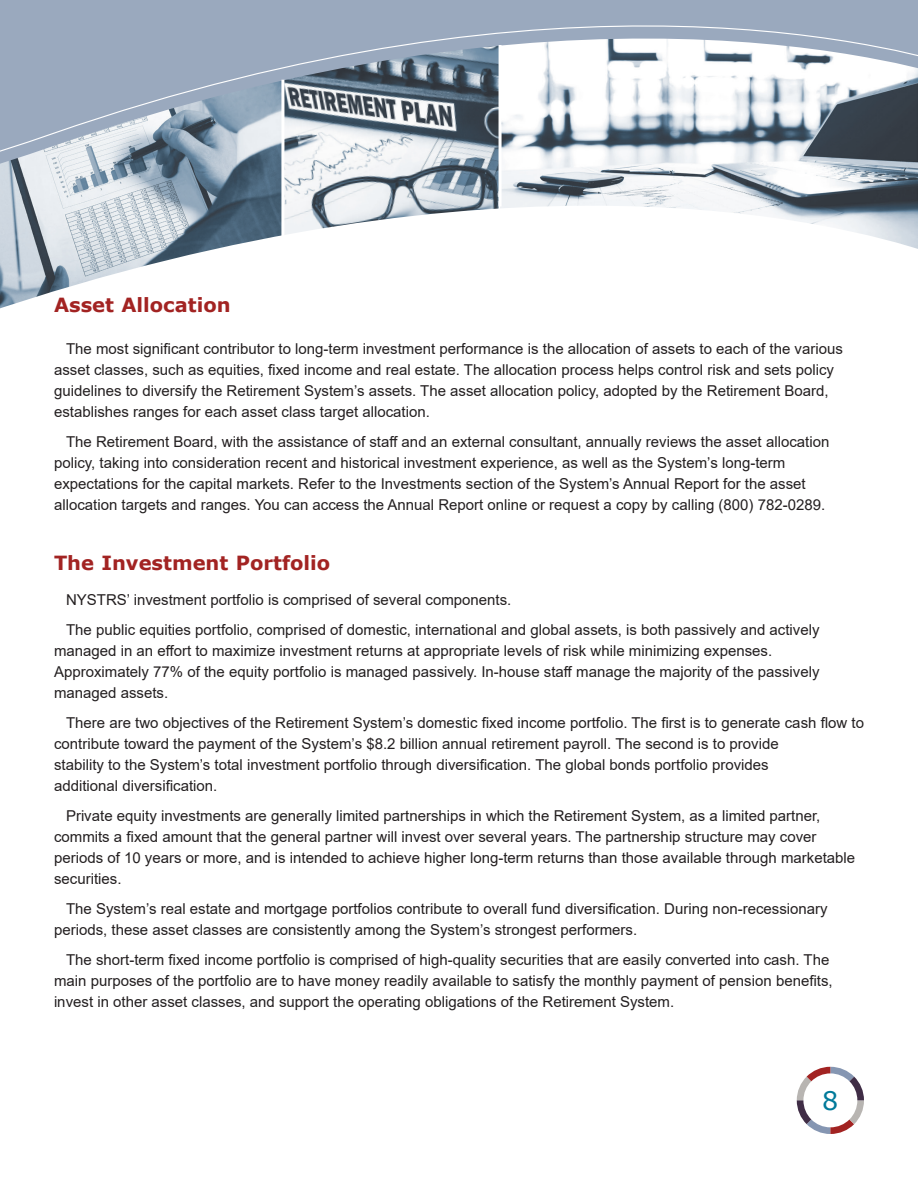
<style>
.page{position:relative;width:918px;height:1188px;background:#fff}
.page>*{position:absolute;margin:0;border:0;box-sizing:border-box;transform-origin:0 0}
.Page_Number{font:25.5px "Verdana";color:#007a9a}
.Header_3{font:700 19.5px "Verdana";color:#a22322}
.Body_Indent{font:15px/21px "Arial";color:#231f20}
</style>
<div class="page">
<svg style="left:0;top:0;width:918px;height:206px"></svg>
<svg style="left:0;top:206px;width:918px;height:103px"></svg>
<svg style="left:797px;top:1067px;width:67px;height:67px"></svg>
<hr style="left:281px;top:80px;width:3px;height:161px;background:#fff">
<hr style="left:499px;top:45px;width:3px;height:161px;background:#fff">
<p class="Header_3" style="left:54px;top:291px;width:178px">Asset Allocation</p>
<p class="Body_Indent" style="left:54px;top:339px;width:790px;text-indent:12px">The most significant contributor to long-term investment performance is the allocation of assets to each of the various asset classes, such as equities, fixed income and real estate. The allocation process helps control risk and sets policy guidelines to diversify the Retirement System’s assets. The asset allocation policy, adopted by the Retirement Board, establishes ranges for each asset class target allocation.</p>
<p class="Body_Indent" style="left:54px;top:432px;width:777px;text-indent:12px">The Retirement Board, with the assistance of staff and an external consultant, annually reviews the asset allocation policy, taking into consideration recent and historical investment experience, as well as the System’s long-term expectations for the capital markets. Refer to the Investments section of the System’s Annual Report for the asset allocation targets and ranges. You can access the Annual Report online or request a copy by calling (800) 782-0289.</p>
<p class="Header_3" style="left:54px;top:549px;width:278px">The Investment Portfolio</p>
<p class="Body_Indent" style="left:66px;top:589px;width:447px">NYSTRS’ investment portfolio is comprised of several components.</p>
<p class="Body_Indent" style="left:54px;top:619px;width:767px;text-indent:12px">The public equities portfolio, comprised of domestic, international and global assets, is both passively and actively managed in an effort to maximize investment returns at appropriate levels of risk while minimizing expenses.<br>Approximately 77% of the equity portfolio is managed passively. In-house staff manage the majority of the passively managed assets.</p>
<p class="Body_Indent" style="left:54px;top:712px;width:812px;text-indent:12px">There are two objectives of the Retirement System’s domestic fixed income portfolio. The first is to generate cash flow to contribute toward the payment of the System’s $8.2 billion annual retirement payroll. The second is to provide<br>stability to the System’s total investment portfolio through diversification. The global bonds portfolio provides<br>additional diversification.</p>
<p class="Body_Indent" style="left:54px;top:805px;width:803px;text-indent:12px">Private equity investments are generally limited partnerships in which the Retirement System, as a limited partner, commits a fixed amount that the general partner will invest over several years. The partnership structure may cover periods of 10 years or more, and is intended to achieve higher long-term returns than those available through marketable securities.</p>
<p class="Body_Indent" style="left:54px;top:898px;width:775px;text-indent:12px">The System’s real estate and mortgage portfolios contribute to overall fund diversification. During non-recessionary periods, these asset classes are consistently among the System’s strongest performers.</p>
<p class="Body_Indent" style="left:54px;top:949px;width:780px;text-indent:12px">The short-term fixed income portfolio is comprised of high-quality securities that are easily converted into cash. The main purposes of the portfolio are to have money readily available to satisfy the monthly payment of pension benefits, invest in other asset classes, and support the operating obligations of the Retirement System.</p>
<p class="Page_Number" style="left:822px;top:1083px;width:18px">8</p>
</div>
